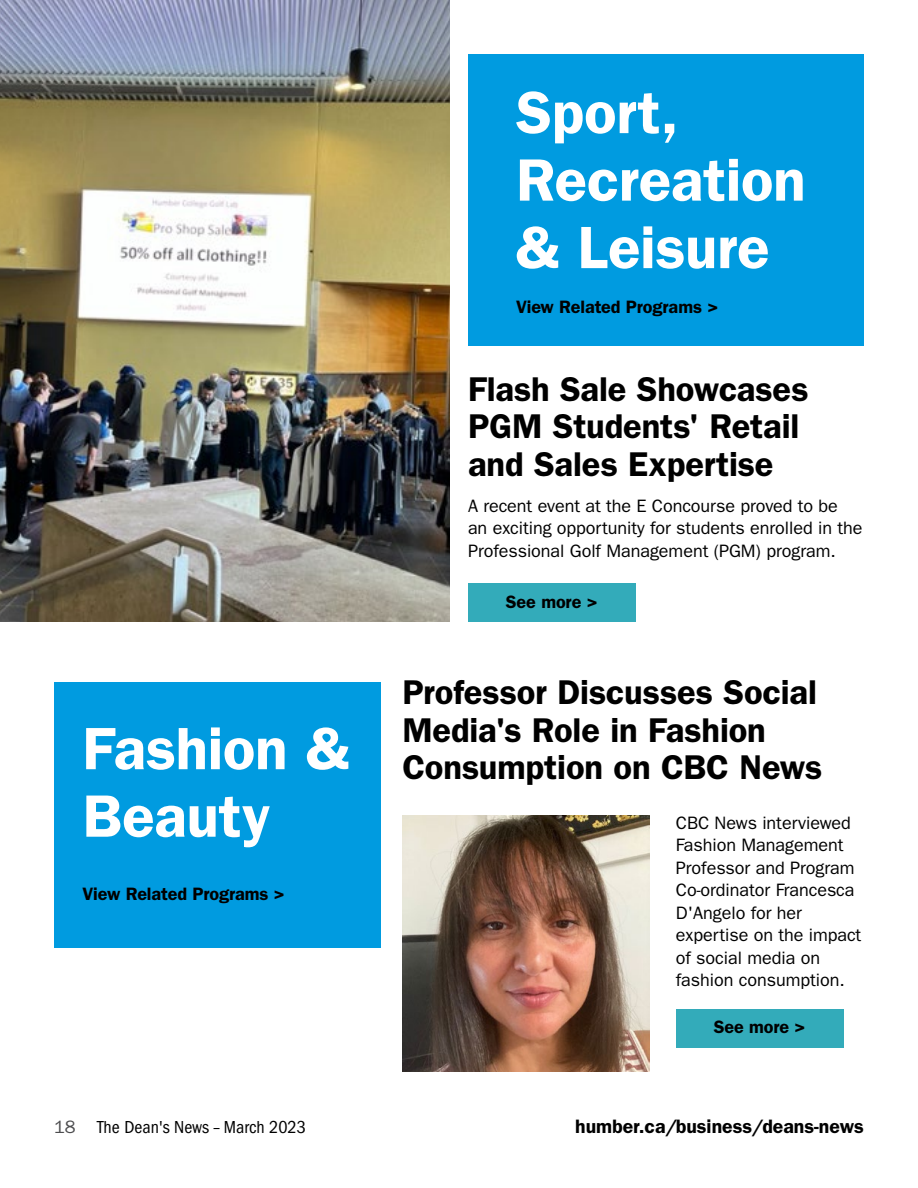
<style>
.page{position:relative;width:918px;height:1188px;background:#fff}
.page>*{position:absolute;margin:0;border:0;box-sizing:border-box;transform-origin:0 0}
.t1{font:600 60px/67.5px "ITC Franklin Gothic Std";letter-spacing:-.005em;color:#fff}
.t2{font:600 34.5px/37.5px "ITC Franklin Gothic Std";letter-spacing:-.005em;color:#000}
.t3{font:600 19.5px "ITC Franklin Gothic Std";color:#000}
.t4{font:18px/22.5px "ITC Franklin Gothic Std";letter-spacing:-.005em;color:#000}
.t5{font:600 18px "ITC Franklin Gothic Std";letter-spacing:-.005em;color:#000}
.t6{font:condensed 18px "ITC Franklin Gothic Std";color:#000}
.s1{font-stretch:normal;color:#4d4d4f}
</style>
<div class="page">
<img style="left:0;top:0;width:450px;height:622px">
<div style="left:468px;top:54px;width:396px;height:292px;background:#009be0"></div>
<div style="left:54px;top:682px;width:327px;height:266px;background:#009be0"></div>
<img style="left:402px;top:815px;width:247px;height:256px">
<div style="left:676px;top:1009px;width:167px;height:38px;background:#33abba"></div>
<div style="left:468px;top:584px;width:167px;height:38px;background:#33abba"></div>
<h1 class="t1" style="left:516px;top:79px;width:291px">Sport,<br>Recreation &amp; Leisure</h1>
<p class="t5" style="left:516px;top:296px;width:204px">View Related Programs &gt;</p>
<h2 class="t2" style="left:468px;top:370px;width:342px">Flash Sale Showcases<br>PGM Students' Retail and Sales Expertise</h2>
<p class="t4" style="left:468px;top:494px;width:396px">A recent event at the E Concourse proved to be<br>an exciting opportunity for students enrolled in the<br>Professional Golf Management (PGM) program.</p>
<h1 class="t1" style="left:82px;top:715px;width:268px">Fashion &amp;<br>Beauty</h1>
<p class="t5" style="left:82px;top:883px;width:204px">View Related Programs &gt;</p>
<p class="t5" style="left:506px;top:591px;width:93px">See more &gt;</p>
<h2 class="t2" style="left:402px;top:674px;width:422px">Professor Discusses Social<br>Media's Role in Fashion<br>Consumption on CBC News</h2>
<p class="t4" style="left:676px;top:811px;width:187px">CBC News interviewed<br>Fashion Management<br>Professor and Program<br>Co-ordinator Francesca<br>D'Angelo for her expertise on the impact of social media on fashion consumption.</p>
<p class="t5" style="left:714px;top:1016px;width:93px">See more &gt;</p>
<p class="t6" style="left:54px;top:1117px;width:254px"><span class="s1">18</span> The Dean's News – March 2023</p>
<p class="t3" style="left:575px;top:1115px;width:290px">humber.ca/business/deans-news</p>
</div>
